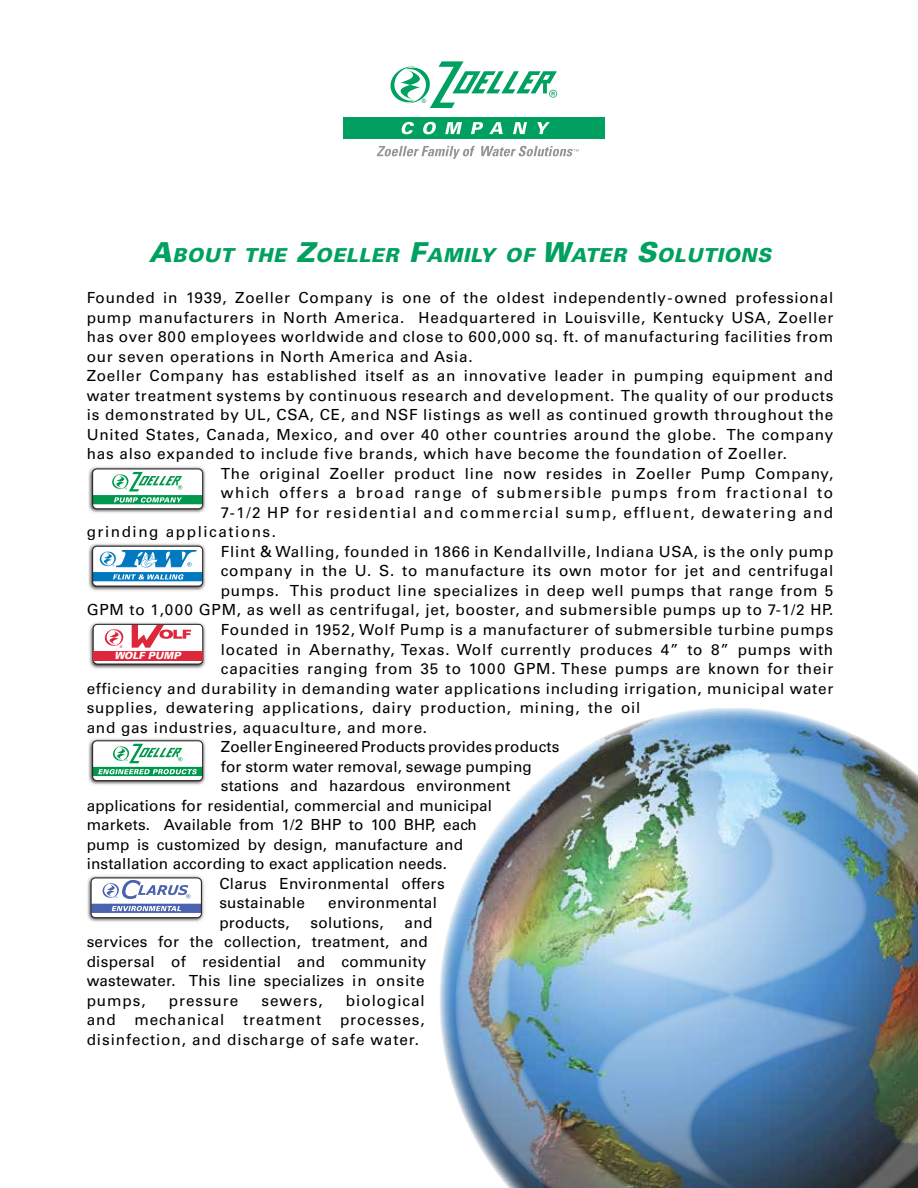
<style>
.page{position:relative;width:918px;height:1188px;background:#fff}
.page>*{position:absolute;margin:0;border:0;box-sizing:border-box;transform-origin:0 0}
.t1{font:italic 900 19.35px "Univers";letter-spacing:.035em;color:#00a160}
.t2{font:15.3px/19.5px "Univers";letter-spacing:.05em;color:#000;text-align:justify}
.t3{font:15.3px "Univers";letter-spacing:.01em;color:#000}
.t4{font:15.3px/19.5px "Univers";letter-spacing:.02em;color:#000}
.t5{font:15.3px "Univers";letter-spacing:.1em;color:#000}
.t6{font:italic 900 9.9px "Univers";color:#fff}
.t7{font:5.85px "Arial";color:#00a160}
.t8{font:3.75px "Arial";color:#de273b}
.s1{font-size:27.6px}
</style>
<div class="page">
<img style="left:619px;top:717px;width:299px;height:471px">
<img style="left:440px;top:733px;width:403px;height:455px">
<img style="left:88px;top:466px;width:118px;height:47px">
<svg style="left:93px;top:469px;width:110px;height:40px"></svg>
<svg style="left:94px;top:472px;width:107px;height:32px"></svg>
<div style="left:92px;top:469px;width:111px;height:40px;border:1px solid #231f20;border-radius:4px"></div>
<img style="left:88px;top:738px;width:118px;height:47px">
<svg style="left:93px;top:741px;width:110px;height:40px"></svg>
<svg style="left:94px;top:744px;width:107px;height:32px"></svg>
<div style="left:92px;top:741px;width:111px;height:40px;border:1px solid #231f20;border-radius:4px"></div>
<img style="left:87px;top:875px;width:117px;height:47px">
<div style="left:91px;top:878px;width:110px;height:40px;background:#fff;border-radius:4px"></div>
<svg style="left:93px;top:880px;width:107px;height:33px"></svg>
<div style="left:91px;top:878px;width:111px;height:40px;border:1px solid #231f20;border-radius:4px"></div>
<img style="left:88px;top:544px;width:118px;height:47px">
<div style="left:93px;top:546px;width:110px;height:40px;background:linear-gradient(to right,#fff,#fff);border-radius:4px"></div>
<svg style="left:93px;top:543px;width:110px;height:38px"></svg>
<div style="left:92px;top:546px;width:111px;height:40px;border:1px solid #231f20;border-radius:4px"></div>
<div style="left:344px;top:117px;width:261px;height:22px;background:#00a160"></div>
<svg style="left:401px;top:122px;width:13px;height:12px"></svg>
<svg style="left:423px;top:122px;width:13px;height:12px"></svg>
<svg style="left:445px;top:122px;width:17px;height:12px"></svg>
<svg style="left:471px;top:122px;width:12px;height:12px"></svg>
<svg style="left:489px;top:122px;width:14px;height:12px"></svg>
<svg style="left:513px;top:122px;width:14px;height:12px"></svg>
<svg style="left:537px;top:122px;width:13px;height:12px"></svg>
<svg style="left:390px;top:61px;width:167px;height:47px"></svg>
<svg style="left:377px;top:146px;width:98px;height:13px"></svg>
<svg style="left:481px;top:146px;width:98px;height:10px"></svg>
<img style="left:89px;top:622px;width:117px;height:47px">
<div style="left:93px;top:624px;width:110px;height:40px;background:#fff;border-radius:4px"></div>
<div style="left:93px;top:624px;width:110px;height:40px;border:1px solid #231f20;border-radius:4px"></div>
<div style="left:93px;top:651px;width:110px;height:9px;background:#de273b"></div>
<svg style="left:132px;top:625px;width:59px;height:23px"></svg>
<svg style="left:104px;top:628px;width:20px;height:19px"></svg>
<p class="t7" style="left:422px;top:97px;width:6px">®</p>
<p class="t1" style="left:149px;top:243px;width:624px"><span class="s1">A</span>BOUT THE <span class="s1">Z</span>OELLER <span class="s1">F</span>AMILY OF <span class="s1">W</span>ATER <span class="s1">S</span>OLUTIONS</p>
<p class="t2" style="left:87px;top:288px;width:748px">Founded in 1939, Zoeller Company is one of the oldest independently-owned professional</p>
<p class="t2" style="left:87px;top:308px;width:748px">pump manufacturers in North America. Headquartered in Louisville, Kentucky USA, Zoeller</p>
<p class="t2" style="left:87px;top:327px;width:748px">has over 800 employees worldwide and close to 600,000 sq. ft. of manufacturing facilities from</p>
<p class="t2" style="left:87px;top:347px;width:388px">our seven operations in North America and Asia.</p>
<p class="t2" style="left:87px;top:366px;width:748px">Zoeller Company has established itself as an innovative leader in pumping equipment and</p>
<p class="t2" style="left:87px;top:386px;width:748px">water treatment systems by continuous research and development. The quality of our products</p>
<p class="t2" style="left:87px;top:405px;width:748px">is demonstrated by UL, CSA, CE, and NSF listings as well as continued growth throughout the</p>
<p class="t2" style="left:87px;top:425px;width:748px">United States, Canada, Mexico, and over 40 other countries around the globe. The company</p>
<p class="t2" style="left:87px;top:444px;width:702px">has also expanded to include five brands, which have become the foundation of Zoeller.</p>
<p class="t2" style="left:221px;top:464px;width:614px">The original Zoeller product line now resides in Zoeller Pump Company,</p>
<p class="t5" style="left:221px;top:484px;width:614px">which offers a broad range of submersible pumps from fractional to</p>
<p class="t5" style="left:221px;top:503px;width:614px">7-1/2 HP for residential and commercial sump, effluent, dewatering and</p>
<p class="t5" style="left:87px;top:523px;width:191px">grinding applications.</p>
<p class="t2" style="left:221px;top:542px;width:614px">Flint &amp; Walling, founded in 1866 in Kendallville, Indiana USA, is the only pump</p>
<p class="t2" style="left:221px;top:561px;width:614px">company in the U. S. to manufacture its own motor for jet and centrifugal</p>
<p class="t2" style="left:221px;top:581px;width:614px">pumps. This product line specializes in deep well pumps that range from 5</p>
<p class="t2" style="left:87px;top:600px;width:748px">GPM to 1,000 GPM, as well as centrifugal, jet, booster, and submersible pumps up to 7-1/2 HP.</p>
<p class="t2" style="left:221px;top:620px;width:614px">Founded in 1952, Wolf Pump is a manufacturer of submersible turbine pumps</p>
<p class="t2" style="left:221px;top:639px;width:614px">located in Abernathy, Texas. Wolf currently produces 4” to 8” pumps with</p>
<p class="t2" style="left:221px;top:659px;width:614px">capacities ranging from 35 to 1000 GPM. These pumps are known for their</p>
<p class="t2" style="left:87px;top:678px;width:748px">efficiency and durability in demanding water applications including irrigation, municipal water</p>
<p class="t2" style="left:87px;top:698px;width:555px">supplies, dewatering applications, dairy production, mining, the oil</p>
<p class="t2" style="left:87px;top:717px;width:342px">and gas industries, aquaculture, and more.</p>
<p class="t3" style="left:221px;top:738px;width:340px">Zoeller Engineered Products provides products</p>
<p class="t3" style="left:221px;top:757px;width:313px">for storm water removal, sewage pumping</p>
<p class="t3" style="left:221px;top:777px;width:291px">stations and hazardous environment</p>
<p class="t3" style="left:87px;top:796px;width:407px">applications for residential, commercial and municipal</p>
<p class="t3" style="left:87px;top:816px;width:392px">markets. Available from 1/2 BHP to 100 BHP, each</p>
<p class="t3" style="left:87px;top:835px;width:378px">pump is customized by design, manufacture and</p>
<p class="t3" style="left:87px;top:855px;width:362px">installation according to exact application needs.</p>
<p class="t4" style="left:219px;top:874px;width:227px">Clarus Environmental offers</p>
<p class="t4" style="left:219px;top:893px;width:87px">sustainable</p>
<p class="t4" style="left:328px;top:893px;width:110px">environmental</p>
<p class="t4" style="left:219px;top:913px;width:72px">products,</p>
<p class="t4" style="left:311px;top:913px;width:75px">solutions,</p>
<p class="t8" style="left:120px;top:644px;width:4px">®</p>
<p class="t6" style="left:115px;top:650px;width:68px">WOLF PUMP</p>
<p class="t4" style="left:87px;top:913px;width:347px;text-indent:318px">and services for the collection, treatment, and dispersal of residential and community wastewater. This line specializes in onsite pumps,</p>
<p class="t2" style="left:87px;top:991px;width:340px;text-indent:259px">biological and mechanical treatment processes, disinfection, and discharge of safe water.</p>
<p class="t2" style="left:169px;top:991px;width:71px">pressure</p>
<p class="t2" style="left:262px;top:991px;width:63px">sewers,</p>
</div>
